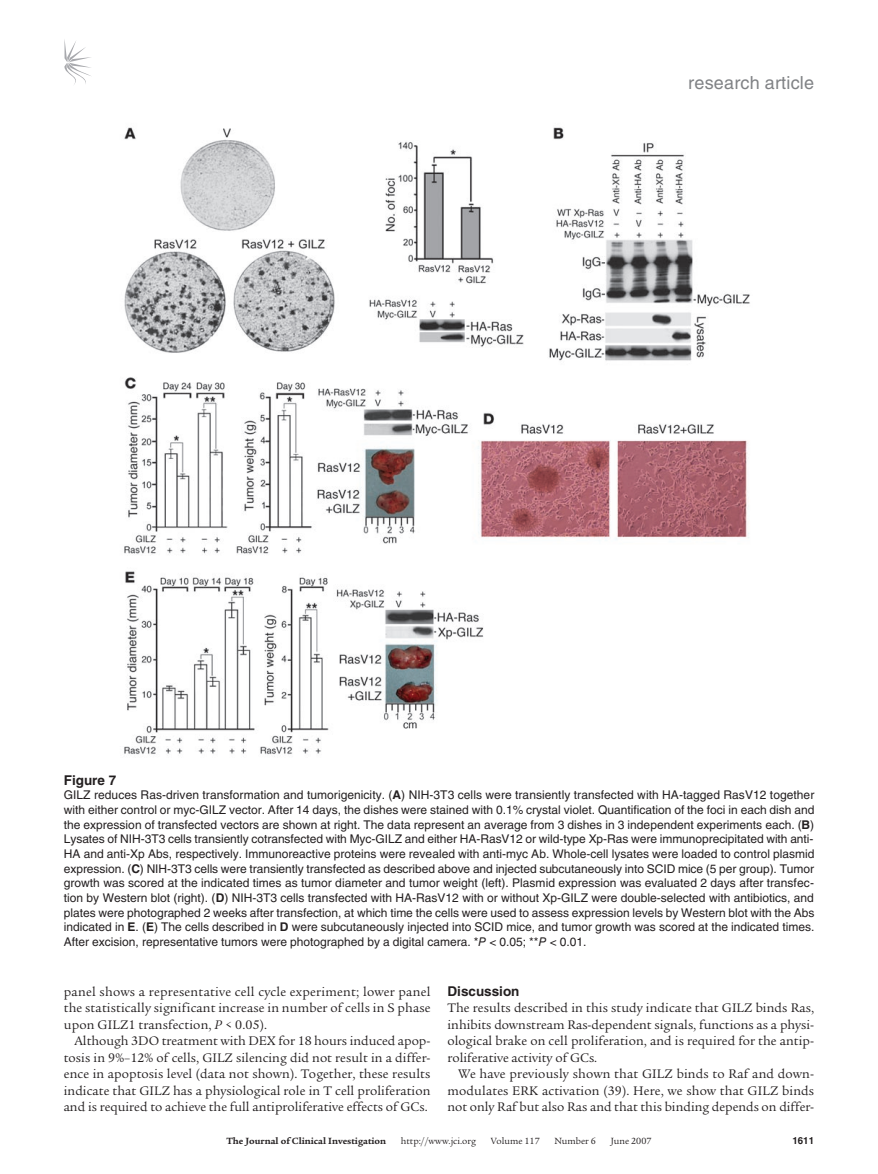
<style>
.page{position:relative;width:878px;height:1174px;background:#fff}
.page>*{position:absolute;margin:0;border:0;box-sizing:border-box;transform-origin:0 0}
.t1{font:18px "Helvetica LT Std";letter-spacing:.01em;color:#808285}
.t2{font:13.5px/16.5px "Legacy Serif Std";color:#231f20;text-align:justify}
.t3{font:700 13.5px "Helvetica LT Std";color:#231f20}
.t4{font:12px/14.7px "Helvetica LT Std";color:#231f20;text-align:justify}
.t5{font:9.75px "Legacy Serif Std";color:#231f20}
.t6{font:700 9.75px "Legacy Serif Std";color:#231f20}
.t7{font:700 9.75px "Helvetica LT Std";color:#231f20}
.s1{font-weight:700}
.s2{font-style:italic}
</style>
<div class="page">
<svg style="left:64px;top:39px;width:27px;height:46px"></svg>
<img style="left:124px;top:127px;width:626px;height:630px">
<h1 class="t1" style="left:688px;top:72px;width:127px">research article</h1>
<p class="t3" style="left:64px;top:772px;width:54px">Figure 7</p>
<p class="t4" style="left:64px;top:788px;width:752px">GILZ reduces Ras-driven transformation and tumorigenicity. (<span class="s1">A</span>) NIH-3T3 cells were transiently transfected with HA-tagged RasV12 together with either control or myc-GILZ vector. After 14 days, the dishes were stained with 0.1% crystal violet. Quantification of the foci in each dish and the expression of transfected vectors are shown at right. The data represent an average from 3 dishes in 3 independent experiments each. (<span class="s1">B</span>)<br>Lysates of NIH-3T3 cells transiently cotransfected with Myc-GILZ and either HA-RasV12 or wild-type Xp-Ras were immunoprecipitated with anti-HA and anti-Xp Abs, respectively. Immunoreactive proteins were revealed with anti-myc Ab. Whole-cell lysates were loaded to control plasmid expression. (<span class="s1">C</span>) NIH-3T3 cells were transiently transfected as described above and injected subcutaneously into SCID mice (5 per group). Tumor growth was scored at the indicated times as tumor diameter and tumor weight (left). Plasmid expression was evaluated 2 days after transfec&shy;tion by Western blot (right). (<span class="s1">D</span>) NIH-3T3 cells transfected with HA-RasV12 with or without Xp-GILZ were double-selected with antibiotics, and plates were photographed 2 weeks after transfection, at which time the cells were used to assess expression levels by Western blot with the Abs indicated in <span class="s1">E</span>. (<span class="s1">E</span>) The cells described in <span class="s1">D</span> were subcutaneously injected into SCID mice, and tumor growth was scored at the indicated times.<br>After excision, representative tumors were photographed by a digital camera. *<span class="s2">P</span> &lt; 0.05; **<span class="s2">P</span> &lt; 0.01.</p>
<p class="t2" style="left:64px;top:983px;width:368px">panel shows a representative cell cycle experiment; lower panel the statistically significant increase in number of cells in S phase upon GILZ1 transfection, <span class="s2">P</span> &lt; 0.05).</p>
<p class="t2" style="left:64px;top:1032px;width:368px;text-indent:11px">Although 3DO treatment with DEX for 18 hours induced apop&shy;tosis in 9%–12% of cells, GILZ silencing did not result in a differ&shy;ence in apoptosis level (data not shown). Together, these results indicate that GILZ has a physiological role in T cell proliferation and is required to achieve the full antiproliferative effects of GCs.</p>
<p class="t3" style="left:447px;top:982px;width:74px">Discussion</p>
<p class="t2" style="left:447px;top:999px;width:368px">The results described in this study indicate that GILZ binds Ras, inhibits downstream Ras-dependent signals, functions as a physi&shy;ological brake on cell proliferation, and is required for the antip&shy;roliferative activity of GCs.</p>
<p class="t2" style="left:447px;top:1065px;width:368px;text-indent:11px">We have previously shown that GILZ binds to Raf and down&shy;modulates ERK activation (39). Here, we show that GILZ binds not only Raf but also Ras and that this binding depends on differ-</p>
<p class="t6" style="left:226px;top:1135px;width:161px">The Journal of Clinical Investigation</p>
<p class="t5" style="left:401px;top:1135px;width:77px">http://www.jci.org</p>
<p class="t5" style="left:491px;top:1135px;width:50px">Volume 117</p>
<p class="t5" style="left:554px;top:1135px;width:43px">Number 6</p>
<p class="t5" style="left:610px;top:1135px;width:42px">June 2007</p>
<p class="t7" style="left:792px;top:1134px;width:23px">1611</p>
</div>
